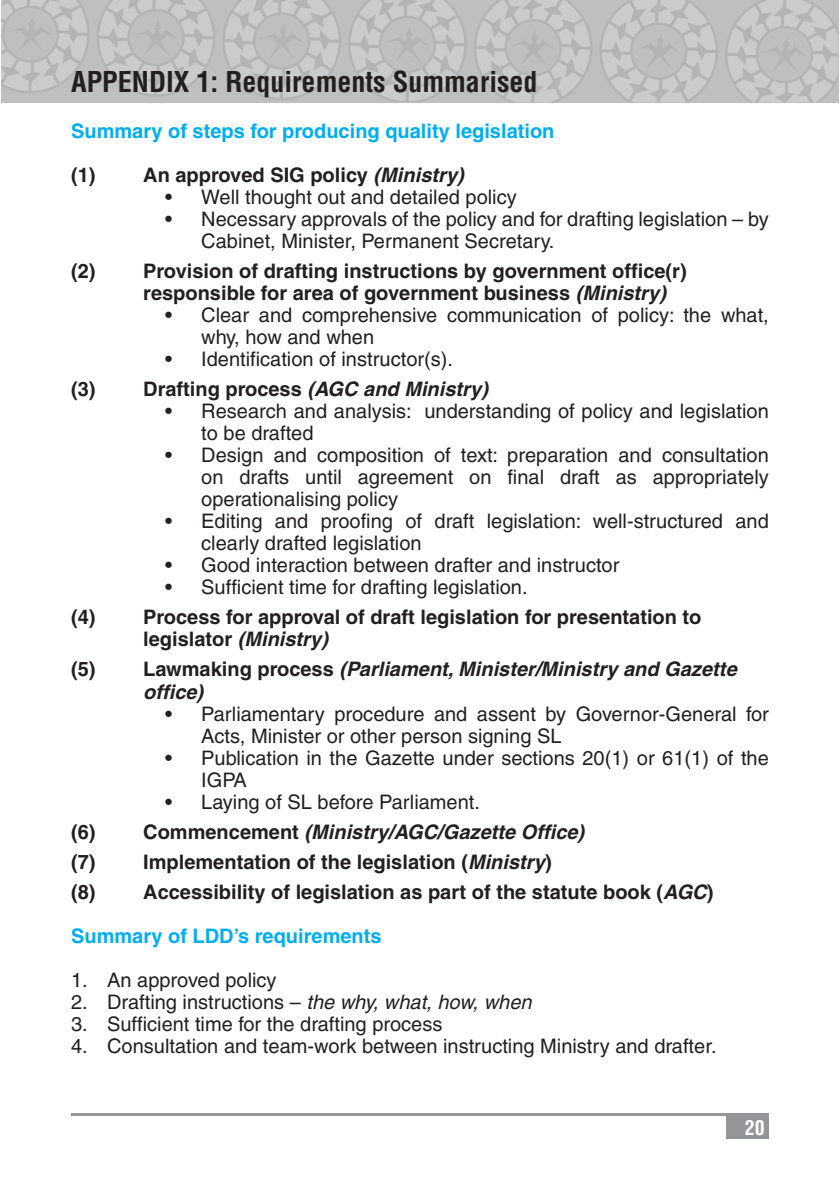
<style>
.page{position:relative;width:840px;height:1191px;background:#fff}
.page>*{position:absolute;margin:0;border:0;box-sizing:border-box;transform-origin:0 0}
.t1{font:700 condensed 28px "Helvetica CE";color:#231f20}
.t2{font:20px/22px "Helvetica CE";color:#231f20}
.t3{font:700 20px/22px "Helvetica";color:#231f20}
.t4{font:700 20px "Helvetica";color:#00aeef}
.t5{font:italic 700 20px/22px "Helvetica";color:#231f20}
.t6{font:700 condensed 20px "Helvetica CE";color:#fff}
.s1{font-style:italic}
.s2{font-style:normal}
.s3{font-family:"Helvetica";font-style:italic}
</style>
<div class="page">
<hr style="left:71px;top:1113px;width:697px;height:2px;background:#939598">
<div style="left:725px;top:1115px;width:43px;height:23px;background:#939598"></div>
<div style="left:1px;top:0;width:837px;height:102px;background:#bebfc1"></div>
<svg style="left:1px;top:0;width:88px;height:93px"></svg>
<svg style="left:97px;top:0;width:118px;height:96px"></svg>
<svg style="left:223px;top:0;width:118px;height:100px"></svg>
<svg style="left:348px;top:0;width:118px;height:102px"></svg>
<svg style="left:474px;top:0;width:118px;height:102px"></svg>
<svg style="left:600px;top:0;width:118px;height:102px"></svg>
<svg style="left:726px;top:0;width:110px;height:102px"></svg>
<h1 class="t1" style="left:71px;top:64px;width:467px">APPENDIX 1: Requirements Summarised</h1>
<p class="t4" style="left:71px;top:119px;width:484px">Summary of steps for producing quality legislation</p>
<p class="t3" style="left:71px;top:164px;width:394px">(1) An approved SIG policy <span class="s1">(Ministry)</span></p>
<p class="t2" style="left:165px;top:186px;width:353px">• Well thought out and detailed policy</p>
<p class="t2" style="left:201px;top:208px;width:568px;text-indent:-36px">• Necessary approvals of the policy and for drafting legislation – by<br>Cabinet, Minister, Permanent Secretary.</p>
<p class="t3" style="left:143px;top:260px;width:544px;text-indent:-72px">(2) Provision of drafting instructions by government office(r) responsible for area of government business <span class="s1">(Ministry)</span></p>
<p class="t2" style="left:201px;top:304px;width:568px;text-indent:-36px">• Clear and comprehensive communication of policy: the what, why, how and when</p>
<p class="t2" style="left:165px;top:348px;width:289px">• Identification of instructor(s).</p>
<p class="t3" style="left:71px;top:378px;width:418px">(3) Drafting process <span class="s1">(AGC and Ministry)</span></p>
<p class="t2" style="left:201px;top:400px;width:568px;text-indent:-36px">• Research and analysis: understanding of policy and legislation to be drafted</p>
<p class="t2" style="left:201px;top:444px;width:568px;text-align:justify;text-indent:-36px">• Design and composition of text: preparation and consultation on drafts until agreement on final draft as appropriately operationalising policy</p>
<p class="t2" style="left:201px;top:510px;width:568px;text-indent:-36px">• Editing and proofing of draft legislation: well-structured and clearly drafted legislation</p>
<p class="t2" style="left:165px;top:554px;width:455px">• Good interaction between drafter and instructor</p>
<p class="t2" style="left:165px;top:576px;width:363px">• Sufficient time for drafting legislation.</p>
<p class="t3" style="left:143px;top:606px;width:559px;text-indent:-72px">(4) Process for approval of draft legislation for presentation to legislator <span class="s1">(Ministry)</span></p>
<p class="t5" style="left:143px;top:658px;width:594px;text-indent:-72px"><span class="s2">(5) Lawmaking process</span> (Parliament, Minister/Ministry and Gazette office)</p>
<p class="t2" style="left:201px;top:702px;width:568px;text-indent:-36px">• Parliamentary procedure and assent by Governor-General for<br>Acts, Minister or other person signing SL</p>
<p class="t2" style="left:201px;top:746px;width:568px;text-indent:-36px">• Publication in the Gazette under sections 20(1) or 61(1) of the<br>IGPA</p>
<p class="t2" style="left:165px;top:790px;width:316px">• Laying of SL before Parliament.</p>
<p class="t3" style="left:71px;top:816px;width:643px;line-height:30px">(6) Commencement <span class="s1">(Ministry/AGC/Gazette Office)<br></span>(7) Implementation of the legislation (<span class="s1">Ministry</span>)<br>(8) Accessibility of legislation as part of the statute book (<span class="s1">AGC</span>)</p>
<p class="t4" style="left:71px;top:923px;width:312px">Summary of LDD’s requirements</p>
<p class="t2" style="left:71px;top:968px;width:207px">1. An approved policy</p>
<p class="t2" style="left:71px;top:990px;width:461px">2. Drafting instructions – <span class="s3">the why, what, how, when</span></p>
<p class="t2" style="left:71px;top:1012px;width:372px">3. Sufficient time for the drafting process</p>
<p class="t2" style="left:71px;top:1034px;width:646px">4. Consultation and team-work between instructing Ministry and drafter.</p>
<p class="t6" style="left:744px;top:1114px;width:21px">20</p>
</div>
